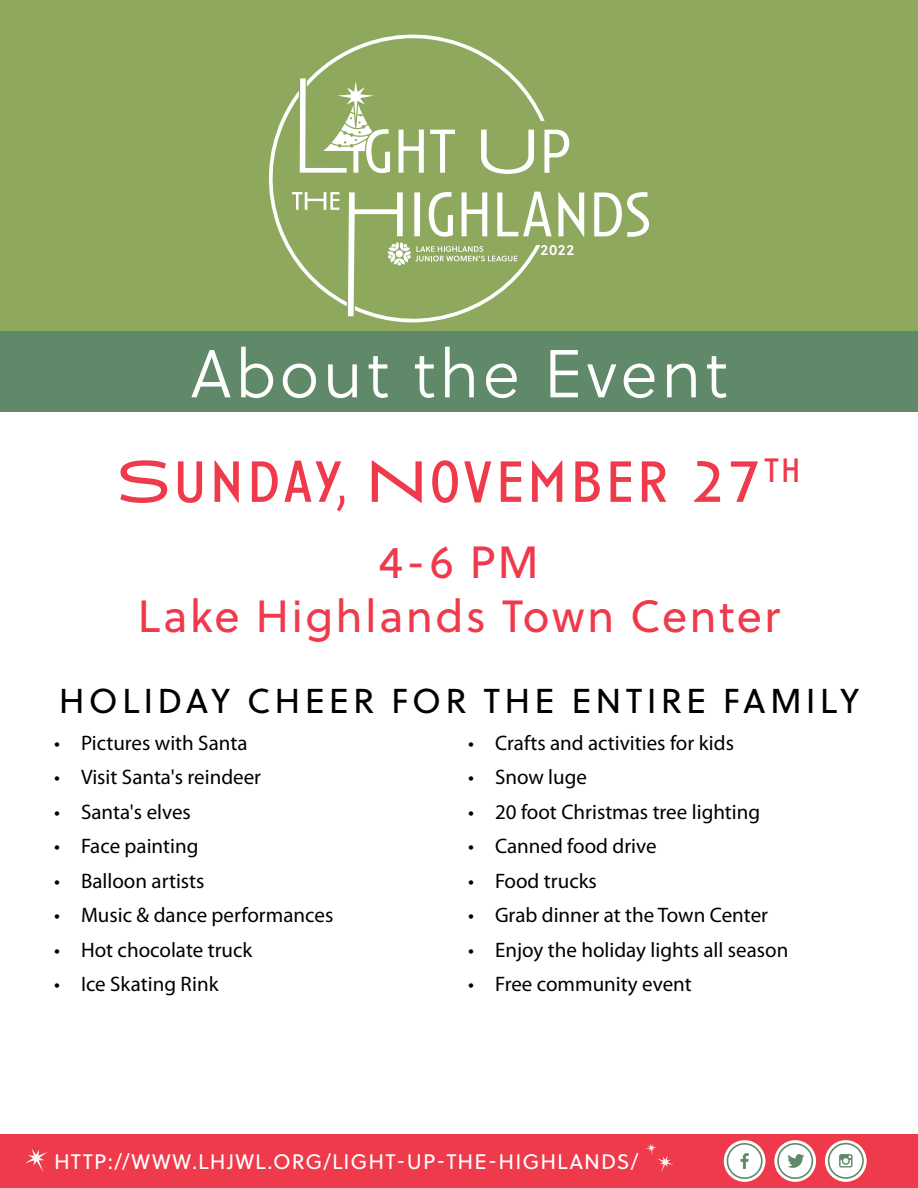
<style>
.page{position:relative;width:918px;height:1188px;background:#fff}
.page>*{position:absolute;margin:0;border:0;box-sizing:border-box;transform-origin:0 0}
.t1{font:67.5px "Soleil Lt";letter-spacing:.05em;color:#fff}
.t2{font:60px "Anisette Std";letter-spacing:.05em;color:#ef3a4c}
.t3{font:45px/54px "Soleil";letter-spacing:.05em;color:#ef3a4c;text-align:center}
.t4{font:34.5px "Soleil";letter-spacing:.12em;color:#000}
.t5{font:21px "Myriad Pro";color:#000}
.t6{font:21px "Soleil";letter-spacing:.05em;color:#fff}
.t7{font:14.85px "Soleil Sb";color:#fff}
</style>
<div class="page">
<div style="left:0;top:1134px;width:918px;height:54px;background:#ef3a4c"></div>
<svg style="left:724px;top:1140px;width:41px;height:42px"></svg>
<svg style="left:774px;top:1140px;width:42px;height:42px"></svg>
<svg style="left:825px;top:1140px;width:42px;height:42px"></svg>
<svg style="left:725px;top:1143px;width:39px;height:37px"></svg>
<svg style="left:776px;top:1143px;width:39px;height:37px"></svg>
<svg style="left:826px;top:1143px;width:39px;height:37px"></svg>
<div style="left:0;top:0;width:918px;height:333px;background:#8ea95d"></div>
<svg style="left:594px;top:192px;width:55px;height:45px"></svg>
<svg style="left:269px;top:35px;width:315px;height:287px"></svg>
<svg style="left:25px;top:1149px;width:22px;height:23px"></svg>
<svg style="left:646px;top:1143px;width:27px;height:29px"></svg>
<div style="left:0;top:332px;width:918px;height:80px;background:#5f8969"></div>
<p class="t7" style="left:541px;top:239px;width:35px">2022</p>
<h1 class="t1" style="left:190px;top:327px;width:539px">About the Event</h1>
<h2 class="t2" style="left:117px;top:450px;width:685px">SUNDAY, NOVEMBER 27<sup>TH</sup></h2>
<h3 class="t3" style="left:138px;top:534px;width:644px">4-6 PM<br>Lake Highlands Town Center</h3>
<h3 class="t4" style="left:59px;top:675px;width:802px">HOLIDAY CHEER FOR THE ENTIRE FAMILY</h3>
<p class="t5" style="left:54px;top:730px;width:195px">• Pictures with Santa</p>
<p class="t5" style="left:54px;top:764px;width:209px">• Visit Santa's reindeer</p>
<p class="t5" style="left:54px;top:799px;width:138px">• Santa's elves</p>
<p class="t5" style="left:54px;top:833px;width:146px">• Face painting</p>
<p class="t5" style="left:54px;top:868px;width:152px">• Balloon artists</p>
<p class="t5" style="left:54px;top:902px;width:281px">• Music &amp; dance performances</p>
<p class="t5" style="left:54px;top:937px;width:200px">• Hot chocolate truck</p>
<p class="t5" style="left:54px;top:971px;width:166px">• Ice Skating Rink</p>
<p class="t5" style="left:468px;top:730px;width:267px">• Crafts and activities for kids</p>
<p class="t5" style="left:468px;top:764px;width:121px">• Snow luge</p>
<p class="t5" style="left:468px;top:799px;width:294px">• 20 foot Christmas tree lighting</p>
<p class="t5" style="left:468px;top:833px;width:190px">• Canned food drive</p>
<p class="t5" style="left:468px;top:868px;width:130px">• Food trucks</p>
<p class="t5" style="left:468px;top:902px;width:302px">• Grab dinner at the Town Center</p>
<p class="t5" style="left:468px;top:937px;width:322px">• Enjoy the holiday lights all season</p>
<p class="t5" style="left:468px;top:971px;width:225px">• Free community event</p>
<p class="t6" style="left:54px;top:1146px;width:586px">HTTP://WWW.LHJWL.ORG/LIGHT-UP-THE-HIGHLANDS/</p>
</div>
